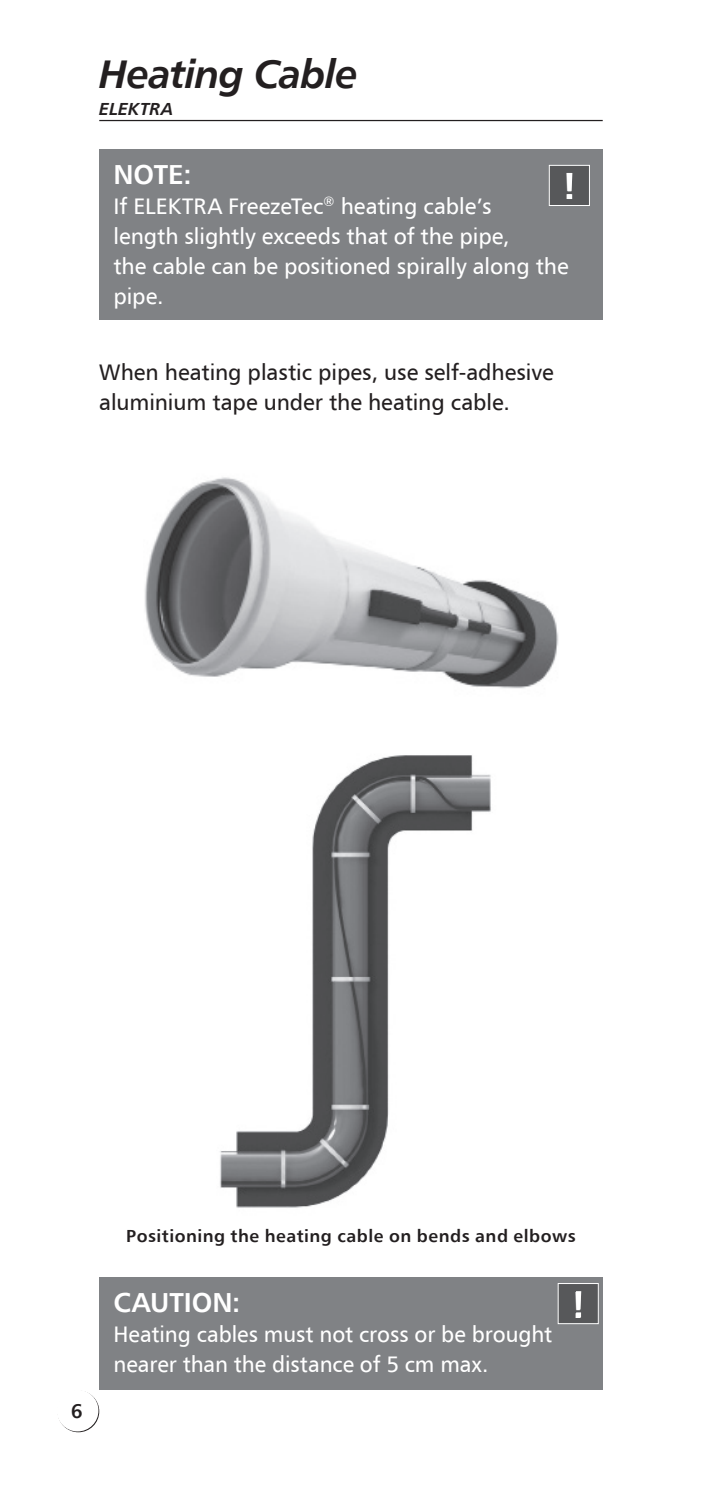
<style>
.page{position:relative;width:702px;height:1489px;background:#fff}
.page>*{position:absolute;margin:0;border:0;box-sizing:border-box;transform-origin:0 0}
.t1{font:italic 700 40px "Humnst 777 EU";letter-spacing:-.025em;color:#231f20}
.t2{font:700 37.5px "Humnst 777 EU";color:#fff}
.t3{font:700 27.5px "Humnst 777 EU";letter-spacing:-.005em;color:#fff}
.t4{font:22.5px/30px "Humnst 777 EU";color:#fff}
.t5{font:22.5px/30px "Humnst 777 EU";color:#231f20}
.t6{font:700 20px "Humnst 777 EU";color:#231f20}
.t7{font:700 17.5px "Humnst 777 EU";letter-spacing:.025em;color:#231f20}
.t8{font:italic 700 17.5px "Humnst 777 EU";letter-spacing:.01em;color:#231f20}
</style>
<div class="page">
<hr style="left:99px;top:120px;width:503px;height:1px;background:#231f20">
<img style="left:144px;top:477px;width:414px;height:212px">
<img style="left:220px;top:755px;width:271px;height:453px">
<div style="left:99px;top:1277px;width:503px;height:112px;background:#808285"></div>
<div style="left:558px;top:1283px;width:40px;height:40px;background:#57585a"></div>
<div style="left:557px;top:1282px;width:41px;height:41px;border:1px solid #fff"></div>
<svg style="left:576px;top:1291px;width:5px;height:25px"></svg>
<div style="left:99px;top:149px;width:503px;height:171px;background:#808285"></div>
<div style="left:549px;top:165px;width:40px;height:40px;background:#57585a"></div>
<div style="left:549px;top:165px;width:41px;height:41px;border:1px solid #fff"></div>
<svg style="left:567px;top:173px;width:5px;height:26px"></svg>
<svg style="left:58px;top:1390px;width:41px;height:41px"></svg>
<div style="left:57px;top:1389px;width:41px;height:42px;background:#fff;border-radius:50%"></div>
<h1 class="t1" style="left:99px;top:49px;width:260px">Heating Cable</h1>
<p class="t8" style="left:99px;top:98px;width:75px">ELEKTRA</p>
<p class="t3" style="left:113px;top:157px;width:80px">NOTE:</p>
<p class="t4" style="left:113px;top:190px;width:456px">If ELEKTRA FreezeTec<sup>®</sup> heating cable’s<br>length slightly exceeds that of the pipe,<br>the cable can be positioned spirally along the pipe.</p>
<h2 class="t2" style="left:561px;top:163px;width:17px">!</h2>
<p class="t5" style="left:99px;top:357px;width:456px">When heating plastic pipes, use self-adhesive aluminium tape under the heating cable.</p>
<p class="t6" style="left:71px;top:1398px;width:13px">6</p>
<p class="t7" style="left:126px;top:1225px;width:451px">Positioning the heating cable on bends and elbows</p>
<p class="t3" style="left:113px;top:1285px;width:128px">CAUTION:</p>
<p class="t4" style="left:113px;top:1318px;width:440px">Heating cables must not cross or be brought nearer than the distance of 5 cm max.</p>
<h2 class="t2" style="left:570px;top:1280px;width:17px">!</h2>
</div>
